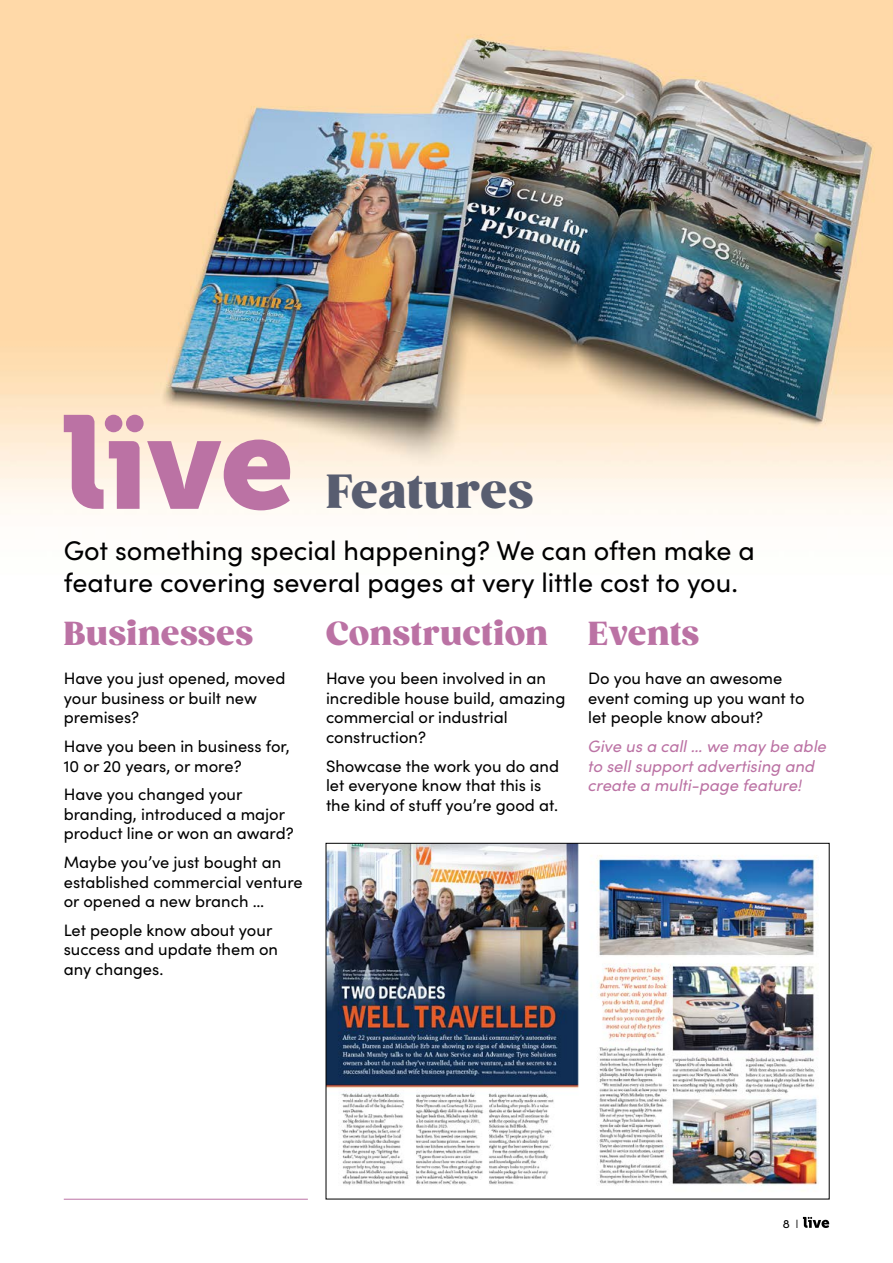
<style>
.page{position:relative;width:893px;height:1263px;background:#fff}
.page>*{position:absolute;margin:0;border:0;box-sizing:border-box;transform-origin:0 0}
.t1{font:800 46.2px "Gazpacho";letter-spacing:.02em;color:#585d70}
.t2{font:800 32.1px "Gazpacho";letter-spacing:.02em;color:#bb72a4}
.t3{font:27px/32.4px "Sofia Pro";color:#000}
.t4{font:16.5px/19.8px "Sofia Pro";color:#000}
.t5{font:italic 16.5px/19.8px "Sofia Pro";color:#bb72a4}
.t6{font:12px "Sofia Pro";color:#000}
.s1{font-weight:300}
</style>
<div class="page">
<svg style="left:803px;top:1217px;width:26px;height:11px"></svg>
<img style="left:0;top:0;width:893px;height:514px">
<svg style="left:64px;top:415px;width:226px;height:95px;background:#dcb1c0"></svg>
<img style="left:328px;top:845px;width:491px;height:346px">
<hr style="left:64px;top:1199px;width:244px;height:1px;background:#bb72a4">
<h1 class="t1" style="left:326px;top:463px;width:209px">Features</h1>
<h3 class="t3" style="left:64px;top:532px;width:692px">Got something special happening? We can often make a feature covering several pages at very little cost to you.</h3>
<h2 class="t2" style="left:64px;top:614px;width:191px">Businesses</h2>
<h2 class="t2" style="left:326px;top:614px;width:223px">Construction</h2>
<h2 class="t2" style="left:588px;top:614px;width:112px">Events</h2>
<p class="t4" style="left:326px;top:667px;width:241px">Have you been involved in an incredible house build, amazing commercial or industrial construction?</p>
<p class="t4" style="left:326px;top:755px;width:235px">Showcase the work you do and let everyone know that this is the kind of stuff you’re good at.</p>
<p class="t4" style="left:64px;top:667px;width:223px">Have you just opened, moved your business or built new premises?</p>
<p class="t4" style="left:64px;top:735px;width:228px">Have you been in business for,<br>10 or 20 years, or more?</p>
<p class="t4" style="left:64px;top:783px;width:231px">Have you changed your branding, introduced a major product line or won an award?</p>
<p class="t4" style="left:64px;top:851px;width:240px">Maybe you’ve just bought an established commercial venture or opened a new branch …</p>
<p class="t4" style="left:64px;top:919px;width:216px">Let people know about your success and update them on any changes.</p>
<p class="t4" style="left:588px;top:667px;width:218px">Do you have an awesome event coming up you want to let people know about?</p>
<p class="t5" style="left:588px;top:735px;width:240px">Give us a call … we may be able to sell support advertising and create a multi-page feature!</p>
<p class="t6" style="left:783px;top:1215px;width:17px">8 <span class="s1">I</span></p>
</div>
